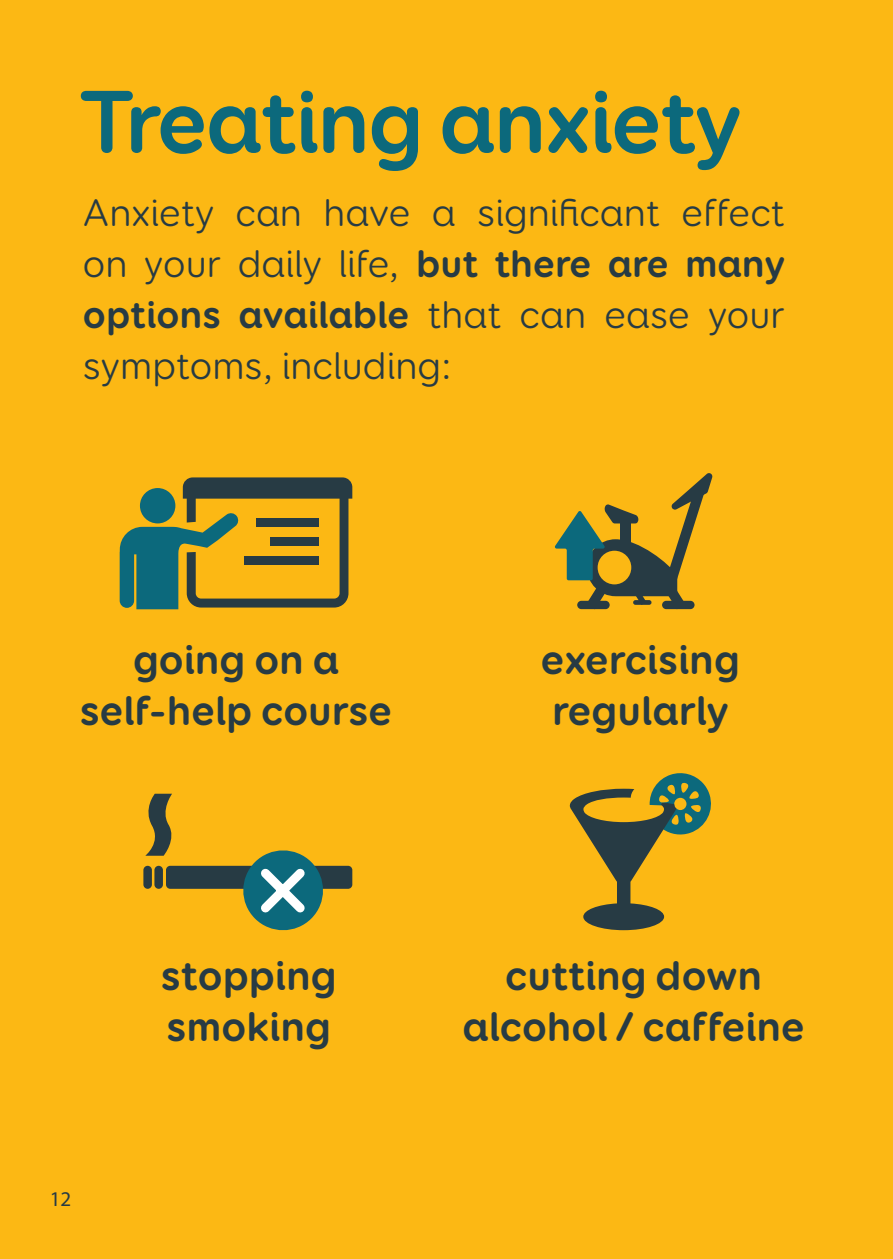
<style>
.page{position:relative;width:893px;height:1259px;background:#fcb814}
.page>*{position:absolute;margin:0;border:0;box-sizing:border-box;transform-origin:0 0}
.t1{font:700 90px "Booster Next FY";letter-spacing:-.02em;color:#0c697c}
.t2{font:700 42px/50.4px "Booster Next FY";color:#273b44}
.t3{font:39px/51px "Booster Next FY";color:#273b44;text-align:justify}
.t4{font:21px "Myriad Pro";color:#273b44}
.s1{font-weight:700}
</style>
<div class="page">
<svg style="left:120px;top:477px;width:232px;height:132px"></svg>
<svg style="left:554px;top:473px;width:158px;height:136px"></svg>
<div style="left:166px;top:866px;width:124px;height:23px;background:#273b44;border-radius:4px"></div>
<div style="left:296px;top:866px;width:56px;height:23px;background:#273b44;border-radius:4px"></div>
<div style="left:154px;top:866px;width:9px;height:23px;background:#273b44;border-radius:4px"></div>
<div style="left:143px;top:866px;width:9px;height:23px;background:#273b44;border-radius:4px"></div>
<svg style="left:146px;top:793px;width:26px;height:62px"></svg>
<svg style="left:239px;top:850px;width:88px;height:81px"></svg>
<svg style="left:570px;top:773px;width:141px;height:157px"></svg>
<p class="t1" style="left:79px;top:65px;width:665px">Treating anxiety</p>
<p class="t3" style="left:83px;top:187px;width:704px">Anxiety can have a significant effect on your daily life, <span class="s1">but there are many options available</span> that can ease your symptoms, including:</p>
<p class="t2" style="left:133px;top:634px;width:207px">going on a</p>
<p class="t2" style="left:80px;top:685px;width:314px">self-help course</p>
<p class="t2" style="left:541px;top:634px;width:201px">exercising regularly</p>
<p class="t4" style="left:50px;top:1186px;width:23px">12</p>
<p class="t2" style="left:161px;top:951px;width:177px">stopping smoking</p>
<p class="t2" style="left:505px;top:951px;width:258px">cutting down</p>
<p class="t2" style="left:462px;top:1001px;width:344px">alcohol / caffeine</p>
</div>
